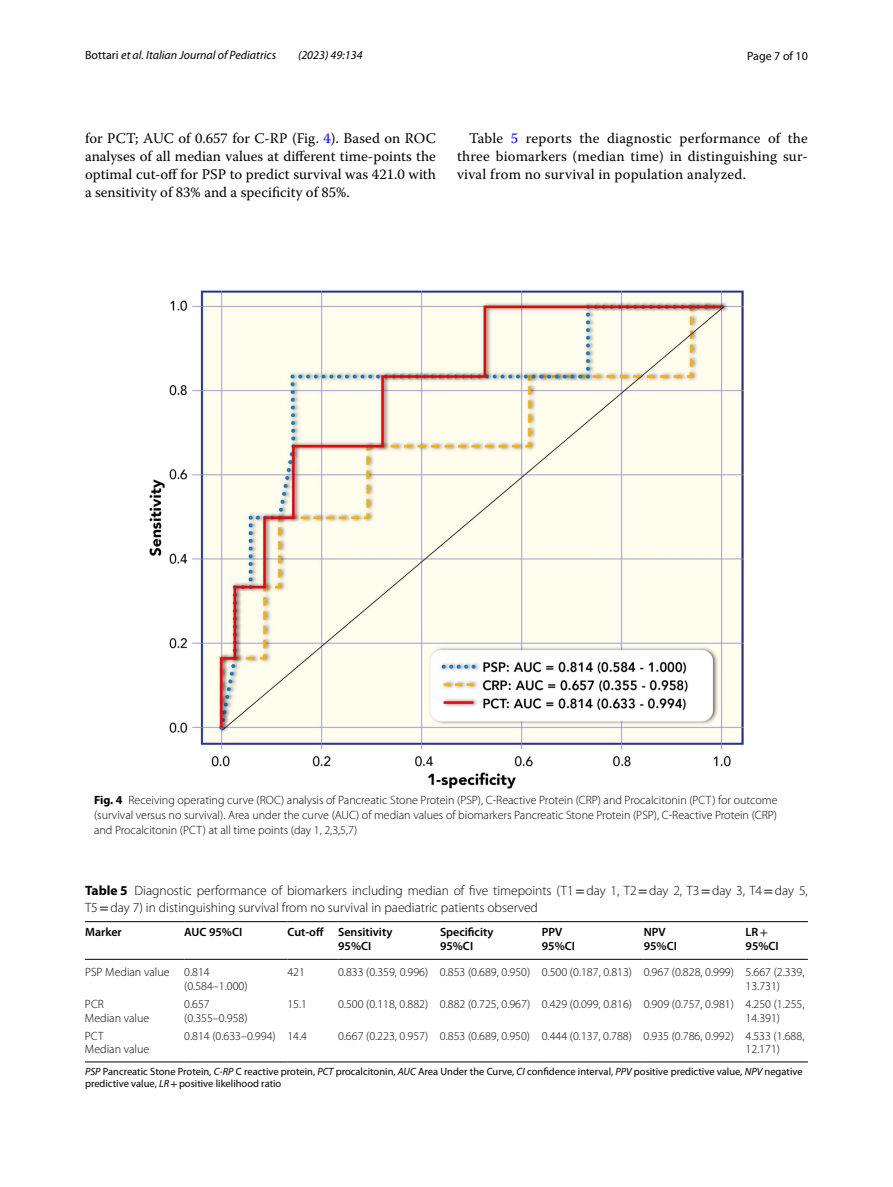
<style>
.page{position:relative;width:893px;height:1187px;background:#fff}
.page>*{position:absolute;margin:0;border:0;box-sizing:border-box;transform-origin:0 0}
.t1{font:14.7px/18px "Warnock Pro";letter-spacing:.01em;color:#000;text-align:justify}
.t2{font:300 13.5px/16.5px "Myriad Pro";color:#000}
.t3{font:300 12px/13.5px "Myriad Pro";color:#000}
.t4{font:600 12px/13.5px "Myriad Pro";color:#000}
.t5{font:italic 12px "Myriad Pro";color:#000}
.t6{font:12px "Myriad Pro";color:#000}
.t7{font:10.5px/12.8px "Myriad Pro";color:#000}
.s1{font-style:normal}
.s2{color:#00f}
.s3{font-weight:700}
.s4{font-family:"STIX";font-weight:400}
.s5{font-style:italic}
.s6{font-family:"STIX"}
</style>
<div class="page">
<img style="left:150px;top:290px;width:593px;height:498px">
<hr style="left:85px;top:921px;width:99px;height:1px;background:#000">
<hr style="left:85px;top:959px;width:99px;height:1px;background:#000">
<hr style="left:184px;top:921px;width:103px;height:1px;background:#000">
<hr style="left:184px;top:959px;width:103px;height:1px;background:#000">
<hr style="left:287px;top:921px;width:51px;height:1px;background:#000">
<hr style="left:287px;top:959px;width:51px;height:1px;background:#000">
<hr style="left:338px;top:921px;width:102px;height:1px;background:#000">
<hr style="left:338px;top:959px;width:102px;height:1px;background:#000">
<hr style="left:440px;top:921px;width:102px;height:1px;background:#000">
<hr style="left:440px;top:959px;width:102px;height:1px;background:#000">
<hr style="left:542px;top:921px;width:102px;height:1px;background:#000">
<hr style="left:542px;top:959px;width:102px;height:1px;background:#000">
<hr style="left:644px;top:921px;width:102px;height:1px;background:#000">
<hr style="left:644px;top:959px;width:102px;height:1px;background:#000">
<hr style="left:746px;top:921px;width:62px;height:1px;background:#000">
<hr style="left:746px;top:959px;width:62px;height:1px;background:#000">
<hr style="left:85px;top:1061px;width:99px;height:1px;background:#000">
<hr style="left:184px;top:1061px;width:103px;height:1px;background:#000">
<hr style="left:287px;top:1061px;width:51px;height:1px;background:#000">
<hr style="left:338px;top:1061px;width:102px;height:1px;background:#000">
<hr style="left:440px;top:1061px;width:102px;height:1px;background:#000">
<hr style="left:542px;top:1061px;width:102px;height:1px;background:#000">
<hr style="left:644px;top:1061px;width:102px;height:1px;background:#000">
<hr style="left:746px;top:1061px;width:62px;height:1px;background:#000">
<p class="t5" style="left:85px;top:48px;width:193px"><span class="s1">Bottari</span> et al. Italian Journal of Pediatrics</p>
<p class="t5" style="left:298px;top:48px;width:66px">(2023) 49:134</p>
<p class="t6" style="left:747px;top:48px;width:62px">Page 7 of 10</p>
<p class="t1" style="left:85px;top:128px;width:352px">for PCT; AUC of 0.657 for C-RP (Fig. <span class="s2">4</span>). Based on ROC analyses of all median values at different time-points the optimal cut-off for PSP to predict survival was 421.0 with a sensitivity of 83% and a specificity of 85%.</p>
<p class="t1" style="left:457px;top:128px;width:352px;text-indent:12px">Table <span class="s2">5</span> reports the diagnostic performance of the three biomarkers (median time) in distinguishing sur&shy;vival from no survival in population analyzed.</p>
<p class="t3" style="left:94px;top:792px;width:685px;line-height:15px;text-align:justify"><span class="s3">Fig. 4</span> Receiving operating curve (ROC) analysis of Pancreatic Stone Protein (PSP), C-Reactive Protein (CRP) and Procalcitonin (PCT) for outcome (survival versus no survival). Area under the curve (AUC) of median values of biomarkers Pancreatic Stone Protein (PSP), C-Reactive Protein (CRP) and Procalcitonin (PCT) at all time points (day 1, 2,3,5,7)</p>
<p class="t2" style="left:85px;top:882px;width:724px"><span class="s3">Table 5</span> Diagnostic performance of biomarkers including median of five timepoints (T1<span class="s4">=</span>day 1, T2<span class="s4">=</span>day 2, T3<span class="s4">=</span>day 3, T4<span class="s4">=</span>day 5,<br>T5<span class="s4">=</span>day 7) in distinguishing survival from no survival in paediatric patients observed</p>
<p class="t4" style="left:85px;top:924px;width:38px">Marker</p>
<p class="t4" style="left:184px;top:924px;width:59px">AUC 95%CI</p>
<p class="t4" style="left:338px;top:924px;width:56px;text-indent:-51px">Cut-off Sensitivity<br>95%CI</p>
<p class="t4" style="left:440px;top:924px;width:55px">Specificity<br>95%CI</p>
<p class="t4" style="left:542px;top:924px;width:35px">PPV<br>95%CI</p>
<p class="t4" style="left:644px;top:924px;width:35px">NPV<br>95%CI</p>
<p class="t4" style="left:746px;top:924px;width:35px">LR<span class="s4">+<br></span>95%CI</p>
<p class="t3" style="left:184px;top:965px;width:65px;text-indent:-99px">PSP Median value 0.814 (0.584–1.000)</p>
<p class="t3" style="left:287px;top:965px;width:19px">421</p>
<p class="t3" style="left:746px;top:965px;width:60px;text-indent:-407px">0.833 (0.359, 0.996) 0.853 (0.689, 0.950) 0.500 (0.187, 0.813) 0.967 (0.828, 0.999) 5.667 (2.339,<br>13.731)</p>
<p class="t3" style="left:85px;top:997px;width:66px">PCR<br>Median value</p>
<p class="t3" style="left:184px;top:997px;width:65px">0.657 (0.355–0.958)</p>
<p class="t3" style="left:287px;top:997px;width:21px">15.1</p>
<p class="t3" style="left:745px;top:997px;width:60px;text-indent:-407px">0.500 (0.118, 0.882) 0.882 (0.725, 0.967) 0.429 (0.099, 0.816) 0.909 (0.757, 0.981) 4.250 (1.255,<br>14.391)</p>
<p class="t3" style="left:85px;top:1029px;width:66px">PCT<br>Median value</p>
<p class="t3" style="left:184px;top:1029px;width:124px">0.814 (0.633–0.994) 14.4</p>
<p class="t3" style="left:745px;top:1029px;width:60px;text-indent:-407px">0.667 (0.223, 0.957) 0.853 (0.689, 0.950) 0.444 (0.137, 0.788) 0.935 (0.786, 0.992) 4.533 (1.688,<br>12.171)</p>
<p class="t7" style="left:85px;top:1064px;width:719px"><span class="s5">PSP</span> Pancreatic Stone Protein, <span class="s5">C-RP</span> C reactive protein, <span class="s5">PCT</span> procalcitonin, <span class="s5">AUC</span> Area Under the Curve, <span class="s5">CI</span> confidence interval, <span class="s5">PPV</span> positive predictive value, <span class="s5">NPV</span> negative predictive value, <span class="s5">LR</span><span class="s6">+</span>positive likelihood ratio</p>
</div>
